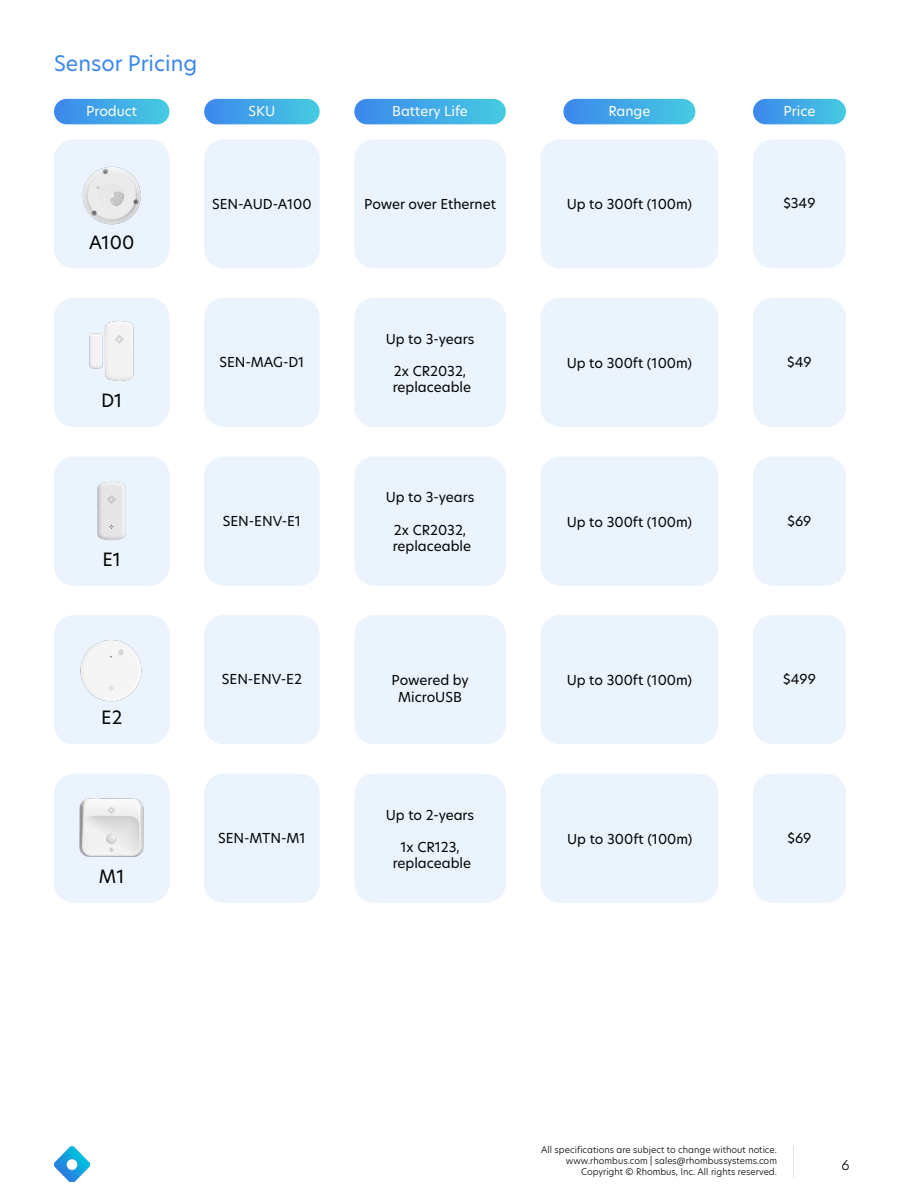
<style>
.page{position:relative;width:900px;height:1200px;background:#fff}
.page>*{position:absolute;margin:0;border:0;box-sizing:border-box;transform-origin:0 0}
.t1{font:21px "New Hero";color:#3c87ec}
.t2{font:18px "New Hero";color:#000}
.t3{font:13.5px/16.2px "New Hero";color:#000}
.t4{font:13.5px "New Hero";color:#fff}
.t5{font:300 13.5px "New Hero";color:#000}
.t6{font:300 9px/10.8px "New Hero";color:#000;text-align:right}
</style>
<div class="page">
<img style="left:54px;top:1146px;width:36px;height:36px">
<hr style="left:793px;top:1146px;width:1px;height:32px;background:#2a2e30">
<div style="left:54px;top:99px;width:116px;height:25px;background:linear-gradient(to right,#3b86ec,#48cce2);border-radius:13px"></div>
<div style="left:204px;top:99px;width:116px;height:25px;background:linear-gradient(to right,#3b87ec,#47cbe1);border-radius:13px"></div>
<div style="left:354px;top:99px;width:152px;height:25px;background:linear-gradient(to right,#3c87ec,#46cbe1);border-radius:13px"></div>
<div style="left:563px;top:99px;width:132px;height:25px;background:linear-gradient(to right,#3c87ec,#46cbe1);border-radius:13px"></div>
<div style="left:753px;top:99px;width:93px;height:25px;background:linear-gradient(to right,#3c87ec,#46cbe1);border-radius:13px"></div>
<div style="left:204px;top:298px;width:116px;height:129px;background:#ebf3fd;border-radius:20px"></div>
<div style="left:54px;top:298px;width:116px;height:129px;background:#ebf3fd;border-radius:20px"></div>
<img style="left:89px;top:321px;width:45px;height:60px">
<div style="left:540px;top:298px;width:178px;height:129px;background:#ebf3fd;border-radius:20px"></div>
<div style="left:354px;top:298px;width:152px;height:129px;background:#ebf3fd;border-radius:20px"></div>
<div style="left:753px;top:298px;width:93px;height:129px;background:#ebf3fd;border-radius:20px"></div>
<div style="left:204px;top:457px;width:116px;height:129px;background:#ebf3fd;border-radius:20px"></div>
<div style="left:54px;top:457px;width:116px;height:129px;background:#ebf3fd;border-radius:20px"></div>
<img style="left:97px;top:481px;width:29px;height:60px">
<div style="left:540px;top:457px;width:178px;height:129px;background:#ebf3fd;border-radius:20px"></div>
<div style="left:354px;top:457px;width:152px;height:129px;background:#ebf3fd;border-radius:20px"></div>
<div style="left:753px;top:457px;width:93px;height:129px;background:#ebf3fd;border-radius:20px"></div>
<div style="left:204px;top:615px;width:116px;height:129px;background:#ebf3fd;border-radius:20px"></div>
<div style="left:54px;top:615px;width:116px;height:129px;background:#ebf3fd;border-radius:20px"></div>
<img style="left:80px;top:640px;width:62px;height:62px">
<div style="left:540px;top:615px;width:178px;height:129px;background:#ebf3fd;border-radius:20px"></div>
<div style="left:354px;top:615px;width:152px;height:129px;background:#ebf3fd;border-radius:20px"></div>
<div style="left:753px;top:615px;width:93px;height:129px;background:#ebf3fd;border-radius:20px"></div>
<div style="left:204px;top:774px;width:116px;height:129px;background:#ebf3fd;border-radius:20px"></div>
<div style="left:54px;top:774px;width:116px;height:129px;background:#ebf3fd;border-radius:20px"></div>
<img style="left:79px;top:798px;width:65px;height:59px">
<div style="left:540px;top:774px;width:178px;height:129px;background:#ebf3fd;border-radius:20px"></div>
<div style="left:354px;top:774px;width:152px;height:129px;background:#ebf3fd;border-radius:20px"></div>
<div style="left:753px;top:774px;width:93px;height:129px;background:#ebf3fd;border-radius:20px"></div>
<div style="left:204px;top:139px;width:116px;height:129px;background:#ebf3fd;border-radius:20px"></div>
<div style="left:54px;top:139px;width:116px;height:129px;background:#ebf3fd;border-radius:20px"></div>
<img style="left:82px;top:166px;width:59px;height:59px">
<div style="left:540px;top:139px;width:178px;height:129px;background:#ebf3fd;border-radius:20px"></div>
<div style="left:354px;top:139px;width:152px;height:129px;background:#ebf3fd;border-radius:20px"></div>
<div style="left:753px;top:139px;width:93px;height:129px;background:#ebf3fd;border-radius:20px"></div>
<p class="t1" style="left:54px;top:49px;width:145px">Sensor Pricing</p>
<p class="t4" style="left:86px;top:101px;width:52px">Product</p>
<p class="t4" style="left:249px;top:101px;width:28px">SKU</p>
<p class="t4" style="left:392px;top:101px;width:77px">Battery Life</p>
<p class="t4" style="left:608px;top:101px;width:44px">Range</p>
<p class="t4" style="left:784px;top:101px;width:33px">Price</p>
<p class="t2" style="left:89px;top:230px;width:47px">A100</p>
<p class="t2" style="left:101px;top:388px;width:23px">D1</p>
<p class="t2" style="left:102px;top:547px;width:20px">E1</p>
<p class="t2" style="left:101px;top:705px;width:22px">E2</p>
<p class="t2" style="left:99px;top:864px;width:27px">M1</p>
<p class="t3" style="left:212px;top:196px;width:101px">SEN-AUD-A100</p>
<p class="t3" style="left:364px;top:196px;width:133px">Power over Ethernet</p>
<p class="t3" style="left:567px;top:196px;width:127px">Up to 300ft (100m)</p>
<p class="t3" style="left:783px;top:195px;width:34px">$349</p>
<p class="t3" style="left:219px;top:354px;width:87px">SEN-MAG-D1</p>
<p class="t3" style="left:386px;top:331px;width:90px">Up to 3-years</p>
<p class="t3" style="left:393px;top:363px;width:80px">2x CR2032, replaceable</p>
<p class="t3" style="left:567px;top:355px;width:127px">Up to 300ft (100m)</p>
<p class="t3" style="left:787px;top:354px;width:26px">$49</p>
<p class="t3" style="left:223px;top:512px;width:80px">SEN-ENV-E1</p>
<p class="t3" style="left:386px;top:489px;width:90px">Up to 3-years</p>
<p class="t3" style="left:393px;top:522px;width:80px">2x CR2032, replaceable</p>
<p class="t3" style="left:567px;top:513px;width:127px">Up to 300ft (100m)</p>
<p class="t3" style="left:788px;top:512px;width:25px">$69</p>
<p class="t3" style="left:222px;top:671px;width:82px">SEN-ENV-E2</p>
<p class="t3" style="left:392px;top:672px;width:79px">Powered by</p>
<p class="t3" style="left:567px;top:672px;width:127px">Up to 300ft (100m)</p>
<p class="t3" style="left:398px;top:688px;width:65px">MicroUSB</p>
<p class="t3" style="left:783px;top:671px;width:34px">$499</p>
<p class="t3" style="left:218px;top:830px;width:89px">SEN-MTN-M1</p>
<p class="t3" style="left:386px;top:806px;width:90px">Up to 2-years</p>
<p class="t3" style="left:393px;top:839px;width:80px;text-align:center">1x CR123, replaceable</p>
<p class="t3" style="left:567px;top:831px;width:127px">Up to 300ft (100m)</p>
<p class="t3" style="left:788px;top:830px;width:25px">$69</p>
<p class="t6" style="left:541px;top:1144px;width:237px">All specifications are subject to change without notice. www.rhombus.com | sales@rhombussystems.com<br>Copyright © Rhombus, Inc. All rights reserved.</p>
<p class="t5" style="left:842px;top:1155px;width:10px">6</p>
</div>
